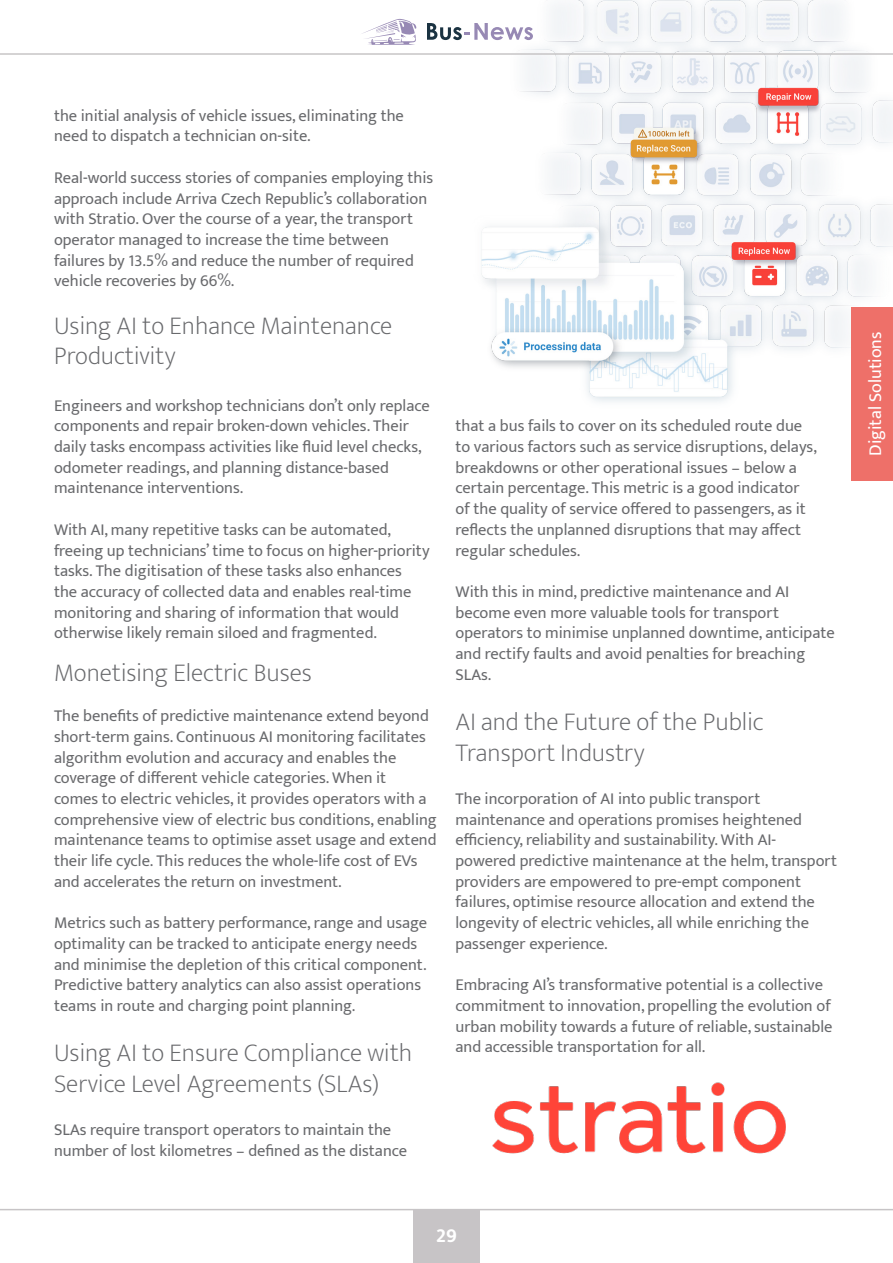
<style>
.page{position:relative;width:893px;height:1263px;background:#fff}
.page>*{position:absolute;margin:0;border:0;box-sizing:border-box;transform-origin:0 0}
.t1{font:200 25.5px/30.6px "Mukta";color:#696a6d}
.t2{font:700 21px "Mukta Mahee";color:#fff}
.t3{font:18px "Mukta";color:#fff}
.t4{font:16.5px/20.7px "Mukta";color:#696a6d}
</style>
<div class="page">
<img style="left:481px;top:0;width:412px;height:411px">
<img style="left:492px;top:1082px;width:294px;height:72px">
<div style="left:852px;top:307px;width:41px;height:174px;background:#ee7069"></div>
<svg style="left:362px;top:18px;width:54px;height:27px"></svg>
<svg style="left:427px;top:23px;width:106px;height:17px"></svg>
<hr style="left:0;top:53px;width:893px;height:2px;background:#c7c5c6">
<div style="left:413px;top:1209px;width:67px;height:54px;background:#c7c4c6"></div>
<hr style="left:0;top:1209px;width:893px;height:1px;background:#c7c4c6">
<p class="t4" style="left:54px;top:105px;width:351px">the initial analysis of vehicle issues, eliminating the need to dispatch a technician on-site.</p>
<p class="t4" style="left:54px;top:167px;width:381px">Real-world success stories of companies employing this approach include Arriva Czech Republic’s collaboration with Stratio. Over the course of a year, the transport operator managed to increase the time between failures by 13.5% and reduce the number of required vehicle recoveries by 66%.</p>
<p class="t1" style="left:54px;top:310px;width:340px">Using AI to Enhance Maintenance<br>Productivity</p>
<p class="t4" style="left:54px;top:395px;width:377px">Engineers and workshop technicians don’t only replace components and repair broken-down vehicles. Their daily tasks encompass activities like fluid level checks, odometer readings, and planning distance-based maintenance interventions.</p>
<p class="t4" style="left:54px;top:519px;width:377px">With AI, many repetitive tasks can be automated, freeing up technicians’ time to focus on higher-priority tasks. The digitisation of these tasks also enhances<br>the accuracy of collected data and enables real-time monitoring and sharing of information that would otherwise likely remain siloed and fragmented.</p>
<p class="t1" style="left:54px;top:658px;width:259px">Monetising Electric Buses</p>
<p class="t4" style="left:54px;top:705px;width:384px">The benefits of predictive maintenance extend beyond short-term gains. Continuous AI monitoring facilitates algorithm evolution and accuracy and enables the coverage of different vehicle categories. When it<br>comes to electric vehicles, it provides operators with a comprehensive view of electric bus conditions, enabling maintenance teams to optimise asset usage and extend their life cycle. This reduces the whole-life cost of EVs and accelerates the return on investment.</p>
<p class="t4" style="left:54px;top:912px;width:375px">Metrics such as battery performance, range and usage optimality can be tracked to anticipate energy needs and minimise the depletion of this critical component.<br>Predictive battery analytics can also assist operations teams in route and charging point planning.</p>
<p class="t1" style="left:54px;top:1038px;width:360px">Using AI to Ensure Compliance with<br>Service Level Agreements (SLAs)</p>
<p class="t4" style="left:54px;top:1119px;width:355px">SLAs require transport operators to maintain the number of lost kilometres – defined as the distance</p>
<p class="t4" style="left:455px;top:415px;width:363px">that a bus fails to cover on its scheduled route due to various factors such as service disruptions, delays, breakdowns or other operational issues – below a certain percentage. This metric is a good indicator of the quality of service offered to passengers, as it reflects the unplanned disruptions that may affect regular schedules.</p>
<p class="t4" style="left:455px;top:581px;width:381px">With this in mind, predictive maintenance and AI become even more valuable tools for transport operators to minimise unplanned downtime, anticipate and rectify faults and avoid penalties for breaching SLAs.</p>
<p class="t1" style="left:455px;top:707px;width:310px">AI and the Future of the Public<br>Transport Industry</p>
<p class="t4" style="left:455px;top:788px;width:383px">The incorporation of AI into public transport maintenance and operations promises heightened efficiency, reliability and sustainability. With AI&shy;powered predictive maintenance at the helm, transport providers are empowered to pre-empt component failures, optimise resource allocation and extend the longevity of electric vehicles, all while enriching the passenger experience.</p>
<p class="t4" style="left:455px;top:974px;width:379px">Embracing AI’s transformative potential is a collective commitment to innovation, propelling the evolution of urban mobility towards a future of reliable, sustainable and accessible transportation for all.</p>
<p class="t2" style="left:436px;top:1222px;width:22px">29</p>
<p class="t3" style="left:865px;top:456px;width:125px;rotate:-90deg">Digital Solutions</p>
</div>
